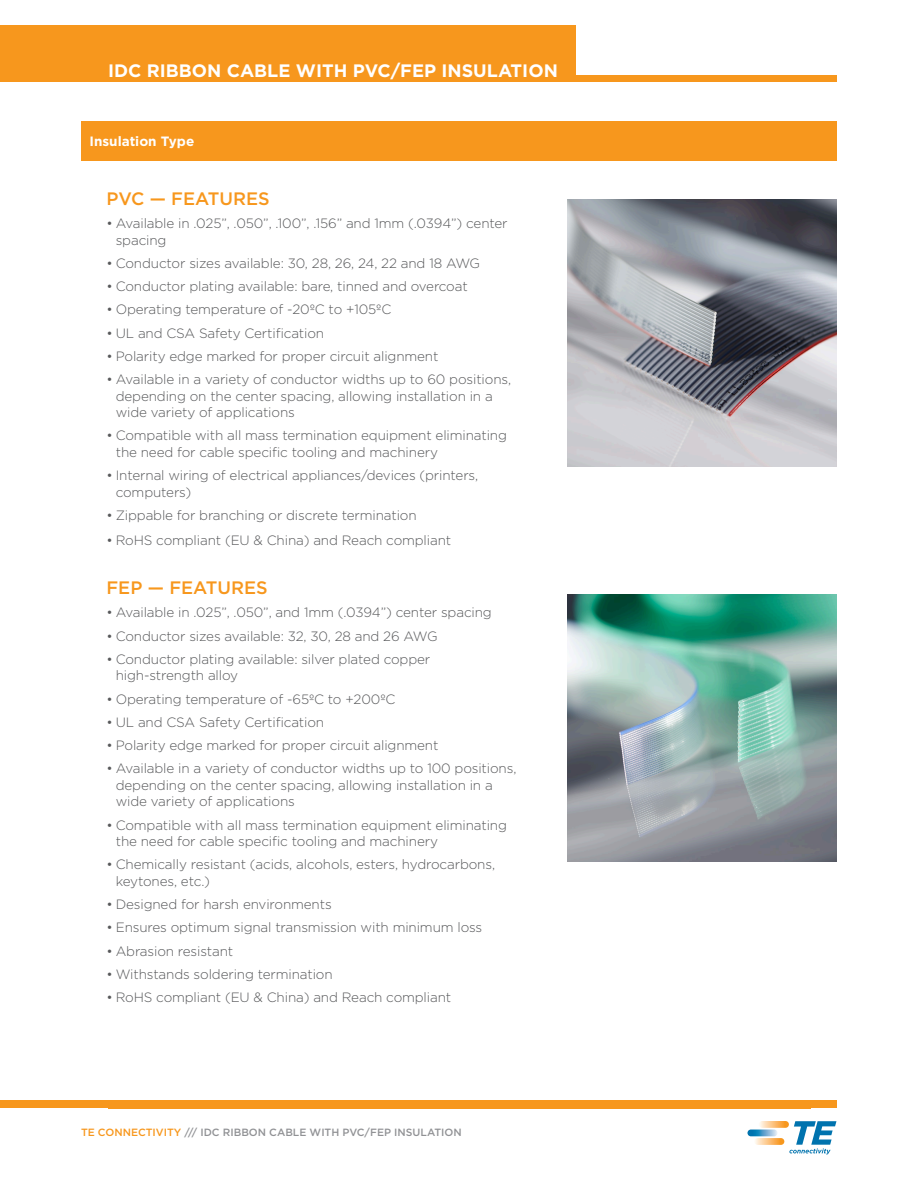
<style>
.page{position:relative;width:918px;height:1188px;background:#fff}
.page>*{position:absolute;margin:0;border:0;box-sizing:border-box;transform-origin:0 0}
.t1{font:700 18px "Gotham";color:#fff}
.t2{font:500 18px "Gotham";color:#f7971d}
.t3{font:300 13.5px/16.5px "Gotham";letter-spacing:-.01em;color:#57585a}
.t4{font:700 13.5px "Gotham";color:#fff}
.t5{font:500 10.5px "Gotham";color:#919295}
.s1{color:#f7971d}
</style>
<div class="page">
<img style="left:567px;top:199px;width:270px;height:268px">
<img style="left:567px;top:594px;width:270px;height:268px">
<div style="left:0;top:26px;width:576px;height:56px;background:#f7971d"></div>
<div style="left:0;top:76px;width:837px;height:6px;background:#f7971d"></div>
<div style="left:0;top:1101px;width:837px;height:7px;background:#f7971d"></div>
<svg style="left:759px;top:1121px;width:30px;height:7px"></svg>
<svg style="left:754px;top:1138px;width:30px;height:7px"></svg>
<svg style="left:747px;top:1130px;width:31px;height:6px"></svg>
<svg style="left:789px;top:1121px;width:47px;height:33px"></svg>
<div style="left:81px;top:122px;width:756px;height:39px;background:#f7971d"></div>
<h1 class="t1" style="left:108px;top:58px;width:451px">IDC RIBBON CABLE WITH PVC/FEP INSULATION</h1>
<p class="t4" style="left:90px;top:132px;width:106px">Insulation Type</p>
<h1 class="t2" style="left:106px;top:187px;width:165px">PVC — FEATURES</h1>
<p class="t3" style="left:116px;top:215px;width:393px;text-indent:-9px">• Available in .025”, .050”, .100”, .156” and 1mm (.0394”) center spacing</p>
<p class="t3" style="left:106px;top:255px;width:375px">• Conductor sizes available: 30, 28, 26, 24, 22 and 18 AWG</p>
<p class="t3" style="left:106px;top:278px;width:363px">• Conductor plating available: bare, tinned and overcoat</p>
<p class="t3" style="left:106px;top:301px;width:286px">• Operating temperature of -20ºC to +105ºC</p>
<p class="t3" style="left:106px;top:324px;width:219px">• UL and CSA Safety Certification</p>
<p class="t3" style="left:106px;top:348px;width:334px">• Polarity edge marked for proper circuit alignment</p>
<p class="t3" style="left:116px;top:371px;width:397px;text-indent:-9px">• Available in a variety of conductor widths up to 60 positions, depending on the center spacing, allowing installation in a wide variety of applications</p>
<p class="t3" style="left:116px;top:427px;width:393px;text-indent:-9px">• Compatible with all mass termination equipment eliminating the need for cable specific tooling and machinery</p>
<p class="t3" style="left:116px;top:467px;width:364px;text-indent:-9px">• Internal wiring of electrical appliances/devices (printers, computers)</p>
<p class="t3" style="left:106px;top:507px;width:312px">• Zippable for branching or discrete termination</p>
<p class="t3" style="left:106px;top:531px;width:346px">• RoHS compliant (EU &amp; China) and Reach compliant</p>
<h1 class="t2" style="left:106px;top:576px;width:163px">FEP — FEATURES</h1>
<p class="t3" style="left:106px;top:604px;width:387px">• Available in .025”, .050”, and 1mm (.0394”) center spacing</p>
<p class="t3" style="left:106px;top:627px;width:333px">• Conductor sizes available: 32, 30, 28 and 26 AWG</p>
<p class="t3" style="left:116px;top:651px;width:316px;text-indent:-9px">• Conductor plating available: silver plated copper high-strength alloy</p>
<p class="t3" style="left:106px;top:690px;width:290px">• Operating temperature of -65ºC to +200ºC</p>
<p class="t3" style="left:106px;top:714px;width:219px">• UL and CSA Safety Certification</p>
<p class="t3" style="left:106px;top:737px;width:334px">• Polarity edge marked for proper circuit alignment</p>
<p class="t3" style="left:116px;top:760px;width:402px;text-indent:-9px">• Available in a variety of conductor widths up to 100 positions, depending on the center spacing, allowing installation in a wide variety of applications</p>
<p class="t3" style="left:116px;top:816px;width:393px;text-indent:-9px">• Compatible with all mass termination equipment eliminating the need for cable specific tooling and machinery</p>
<p class="t3" style="left:116px;top:856px;width:381px;text-indent:-9px">• Chemically resistant (acids, alcohols, esters, hydrocarbons, keytones, etc.)</p>
<p class="t3" style="left:106px;top:896px;width:227px">• Designed for harsh environments</p>
<p class="t3" style="left:106px;top:919px;width:377px">• Ensures optimum signal transmission with minimum loss</p>
<p class="t3" style="left:106px;top:942px;width:128px">• Abrasion resistant</p>
<p class="t3" style="left:106px;top:966px;width:228px">• Withstands soldering termination</p>
<p class="t3" style="left:106px;top:989px;width:346px">• RoHS compliant (EU &amp; China) and Reach compliant</p>
<p class="t5" style="left:81px;top:1126px;width:382px"><span class="s1">TE CONNECTIVITY</span> /// IDC RIBBON CABLE WITH PVC/FEP INSULATION</p>
</div>
